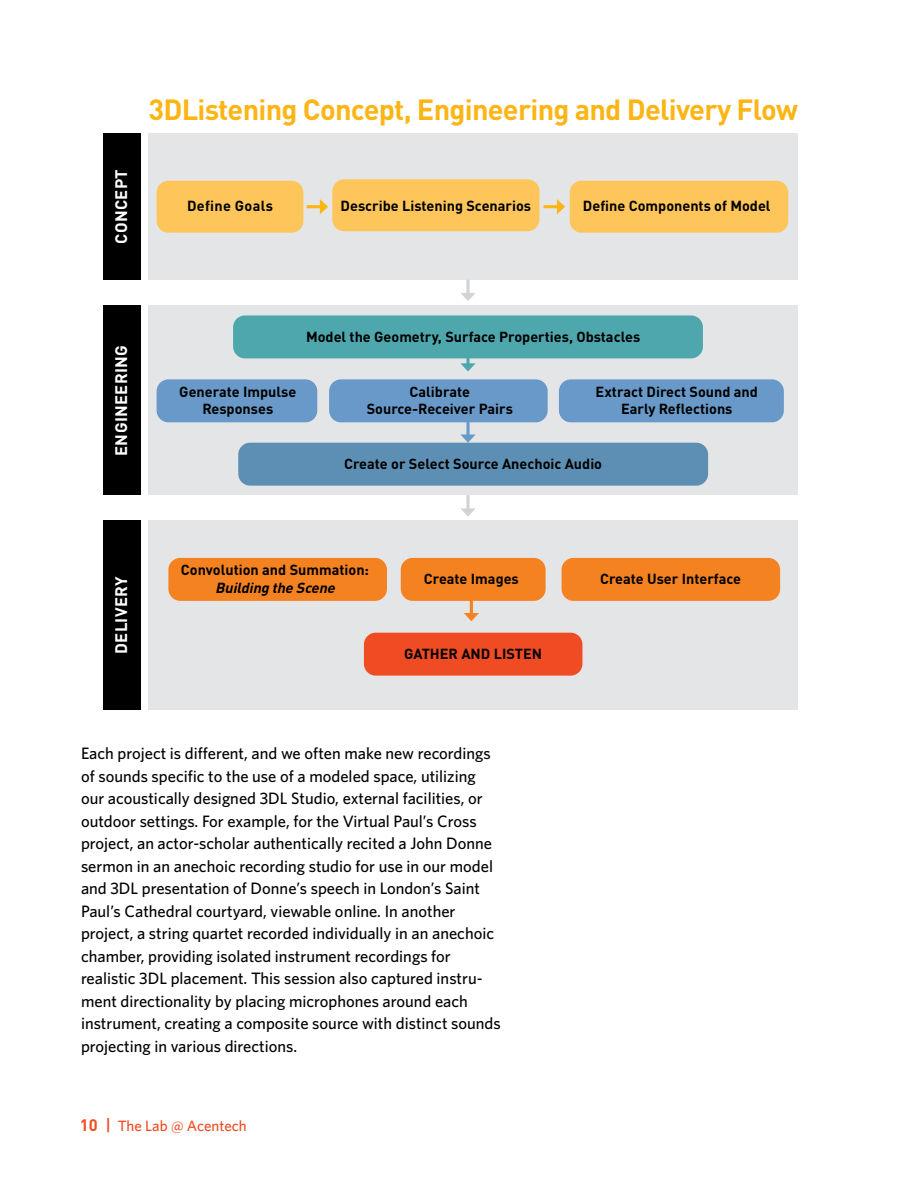
<style>
.page{position:relative;width:918px;height:1188px;background:#fff}
.page>*{position:absolute;margin:0;border:0;box-sizing:border-box;transform-origin:0 0}
.t1{font:700 28.8px "DINOT";letter-spacing:-.025em;color:#fcb515}
.t2{font:500 16.5px/22.5px "Whitney HTF";color:#000}
.t3{font:700 16.5px "DINOT";letter-spacing:.02em;color:#fff}
.t4{font:500 15px "Whitney HTF";color:#f04c23}
.t5{font:700 14.4px/17.2px "DINOT";color:#000;text-align:center}
.t6{font:italic 700 14.4px "DINOT";color:#000}
.t7{font:700 14.4px "DINOT";letter-spacing:.02em;color:#000}
.s1{font-family:"DINOT";font-weight:700;font-size:16.5px}
.s2{font-family:"DINOT";font-size:16.5px}
</style>
<div class="page">
<div style="left:103px;top:521px;width:38px;height:189px;background:#000"></div>
<div style="left:103px;top:306px;width:38px;height:189px;background:#000"></div>
<div style="left:103px;top:133px;width:38px;height:147px;background:#000"></div>
<div style="left:148px;top:133px;width:650px;height:147px;background:#e4e5e6"></div>
<div style="left:148px;top:306px;width:650px;height:189px;background:#e4e5e6"></div>
<div style="left:148px;top:521px;width:650px;height:189px;background:#e4e5e6"></div>
<div style="left:157px;top:181px;width:146px;height:52px;background:#fec55a;border-radius:12px"></div>
<div style="left:332px;top:179px;width:207px;height:52px;background:#fec55a;border-radius:12px"></div>
<div style="left:233px;top:315px;width:470px;height:43px;background:#4fa7ae;border-radius:12px"></div>
<div style="left:157px;top:379px;width:160px;height:43px;background:#6899c8;border-radius:12px"></div>
<div style="left:329px;top:379px;width:219px;height:43px;background:#6899c8;border-radius:12px"></div>
<div style="left:168px;top:558px;width:219px;height:43px;background:#f58220;border-radius:12px"></div>
<div style="left:364px;top:633px;width:218px;height:43px;background:#f04c23;border-radius:12px"></div>
<div style="left:401px;top:558px;width:145px;height:43px;background:#f58220;border-radius:12px"></div>
<div style="left:562px;top:558px;width:218px;height:43px;background:#f58220;border-radius:12px"></div>
<div style="left:559px;top:379px;width:225px;height:43px;background:#6899c8;border-radius:12px"></div>
<div style="left:238px;top:443px;width:470px;height:43px;background:#5d8fb4;border-radius:12px"></div>
<div style="left:570px;top:181px;width:218px;height:52px;background:#fec55a;border-radius:12px"></div>
<hr style="left:307px;top:205px;width:16px;height:3px;background:#fcb515">
<svg style="left:320px;top:199px;width:8px;height:15px"></svg>
<hr style="left:544px;top:205px;width:16px;height:3px;background:#fcb515">
<svg style="left:557px;top:199px;width:8px;height:15px"></svg>
<svg style="left:466px;top:280px;width:4px;height:13px"></svg>
<svg style="left:461px;top:293px;width:14px;height:8px"></svg>
<svg style="left:466px;top:358px;width:4px;height:5px"></svg>
<svg style="left:460px;top:363px;width:16px;height:9px"></svg>
<svg style="left:466px;top:422px;width:4px;height:12px"></svg>
<svg style="left:460px;top:434px;width:16px;height:9px"></svg>
<hr style="left:466px;top:495px;width:4px;height:16px;background:#dcddde">
<svg style="left:461px;top:508px;width:15px;height:8px"></svg>
<hr style="left:470px;top:600px;width:3px;height:16px;background:#f58220">
<svg style="left:464px;top:613px;width:15px;height:8px"></svg>
<p class="t3" style="left:108px;top:244px;width:76px;rotate:-90deg">CONCEPT</p>
<h1 class="t1" style="left:148px;top:87px;width:651px">3DListening Concept, Engineering and Delivery Flow</h1>
<p class="t7" style="left:187px;top:195px;width:87px">Define Goals</p>
<p class="t5" style="left:341px;top:196px;width:192px">Describe Listening Scenarios</p>
<p class="t5" style="left:583px;top:196px;width:189px">Define Components of Model</p>
<p class="t3" style="left:108px;top:456px;width:112px;rotate:-90deg">ENGINEERING</p>
<p class="t5" style="left:306px;top:327px;width:336px">Model the Geometry, Surface Properties, Obstacles</p>
<p class="t5" style="left:179px;top:382px;width:119px">Generate Impulse<br>Responses</p>
<p class="t5" style="left:367px;top:382px;width:148px">Calibrate<br>Source-Receiver Pairs</p>
<p class="t5" style="left:596px;top:382px;width:164px">Extract Direct Sound and<br>Early Reflections</p>
<p class="t5" style="left:344px;top:455px;width:259px">Create or Select Source Anechoic Audio</p>
<p class="t3" style="left:108px;top:654px;width:79px;rotate:-90deg">DELIVERY</p>
<p class="t5" style="left:181px;top:561px;width:190px">Convolution and Summation:</p>
<p class="t6" style="left:215px;top:576px;width:125px">BuildingtheScene</p>
<p class="t5" style="left:424px;top:570px;width:96px">Create Images</p>
<p class="t5" style="left:600px;top:570px;width:142px">Create User Interface</p>
<p class="t5" style="left:404px;top:645px;width:139px">GATHER AND LISTEN</p>
<p class="t2" style="left:81px;top:742px;width:421px">Each project is different, and we often make new recordings of sounds specific to the use of a modeled space, utilizing our acoustically designed 3DL Studio, external facilities, or outdoor settings. For example, for the Virtual Paul’s Cross project, an actor-scholar authentically recited a John Donne sermon in an anechoic recording studio for use in our model and 3DL presentation of Donne’s speech in London’s Saint Paul’s Cathedral courtyard, viewable online. In another project, a string quartet recorded individually in an anechoic chamber, providing isolated instrument recordings for realistic 3DL placement. This session also captured instru&shy;ment directionality by placing microphones around each instrument, creating a composite source with distinct sounds projecting in various directions.</p>
<p class="t4" style="left:80px;top:1117px;width:168px"><span class="s1">10</span> <span class="s2">|</span> The Lab @ Acentech</p>
</div>
